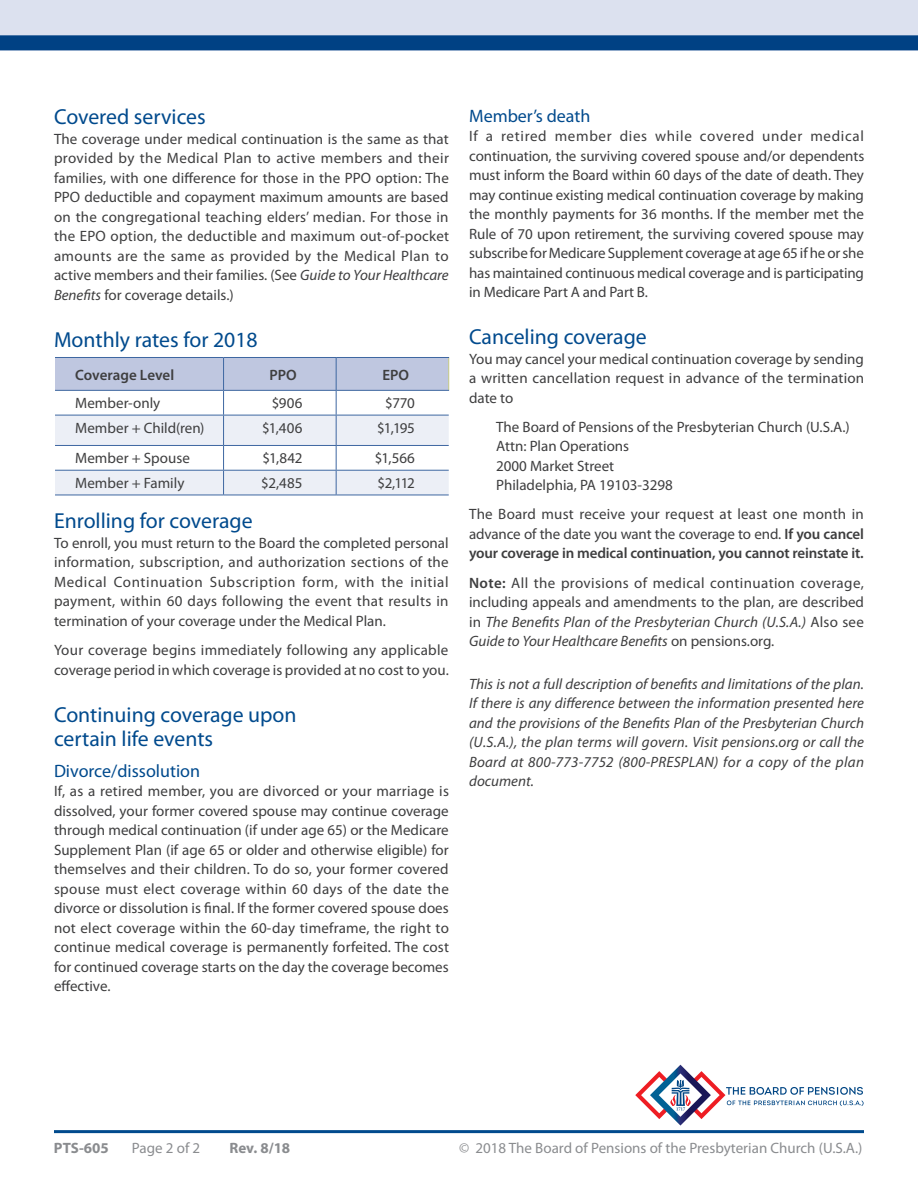
<style>
.page{position:relative;width:918px;height:1188px;background:#fff}
.page>*{position:absolute;margin:0;border:0;box-sizing:border-box;transform-origin:0 0}
.t1{font:21.75px/24px "Myriad Pro";color:#004a8d}
.t2{font:18px "Myriad Pro";color:#004a8d}
.t3{font:15px/19.5px "Myriad Pro";color:#3e3e3f;text-align:justify}
.t4{font:italic 15px/19.5px "Myriad Pro";letter-spacing:.015em;color:#3e3e3f;text-align:justify}
.t5{font:15px "Myriad Pro";color:#8a8c8f}
.t6{font:600 15px "Myriad Pro";color:#3e3e3f}
.t7{font:700 15px "Myriad Pro";color:#8a8c8f}
.s1{font-style:italic}
.s2{font-weight:600}
</style>
<div class="page">
<svg style="left:635px;top:1065px;width:229px;height:61px"></svg>
<hr style="left:54px;top:1130px;width:810px;height:3px;background:#004a8d">
<svg style="left:55px;top:357px;width:394px;height:138px"></svg>
<hr style="left:55px;top:495px;width:169px;height:1px;background:#3e67a1">
<hr style="left:224px;top:495px;width:112px;height:1px;background:#3e67a1">
<hr style="left:336px;top:495px;width:113px;height:1px;background:#3e67a1">
<div style="left:0;top:0;width:918px;height:50px;background:#dce1ef"></div>
<div style="left:0;top:35px;width:918px;height:15px;background:#004184"></div>
<h1 class="t1" style="left:54px;top:105px;width:153px">Covered services</h1>
<p class="t3" style="left:54px;top:129px;width:397px">The coverage under medical continuation is the same as that provided by the Medical Plan to active members and their families, with one difference for those in the PPO option: The PPO deductible and copayment maximum amounts are based on the congregational teaching elders’ median. For those in the EPO option, the deductible and maximum out-of-pocket amounts are the same as provided by the Medical Plan to active members and their families. (See <span class="s1">Guide to Your Healthcare Benefits</span> for coverage details.)</p>
<h1 class="t1" style="left:54px;top:327px;width:205px">Monthly rates for 2018</h1>
<p class="t6" style="left:75px;top:365px;width:100px">Coverage Level</p>
<p class="t6" style="left:270px;top:365px;width:29px">PPO</p>
<p class="t6" style="left:382px;top:365px;width:28px">EPO</p>
<p class="t3" style="left:75px;top:393px;width:87px">Member-only</p>
<p class="t3" style="left:272px;top:393px;width:32px">$906</p>
<p class="t3" style="left:385px;top:393px;width:31px">$770</p>
<p class="t3" style="left:75px;top:418px;width:131px">Member + Child(ren)</p>
<p class="t3" style="left:262px;top:418px;width:42px">$1,406</p>
<p class="t3" style="left:377px;top:418px;width:39px">$1,195</p>
<p class="t3" style="left:75px;top:448px;width:116px">Member + Spouse</p>
<p class="t3" style="left:262px;top:448px;width:41px">$1,842</p>
<p class="t3" style="left:375px;top:448px;width:42px">$1,566</p>
<p class="t3" style="left:75px;top:473px;width:111px">Member + Family</p>
<p class="t3" style="left:261px;top:473px;width:43px">$2,485</p>
<p class="t3" style="left:378px;top:473px;width:39px">$2,112</p>
<h1 class="t1" style="left:54px;top:509px;width:200px">Enrolling for coverage</h1>
<p class="t3" style="left:54px;top:533px;width:396px">To enroll, you must return to the Board the completed personal information, subscription, and authorization sections of the Medical Continuation Subscription form, with the initial payment, within 60 days following the event that results in termination of your coverage under the Medical Plan.</p>
<p class="t3" style="left:54px;top:640px;width:396px">Your coverage begins immediately following any applicable coverage period in which coverage is provided at no cost to you.</p>
<h1 class="t1" style="left:54px;top:702px;width:244px">Continuing coverage upon certain life events</h1>
<p class="t2" style="left:54px;top:759px;width:148px">Divorce/dissolution</p>
<p class="t3" style="left:54px;top:781px;width:396px">If, as a retired member, you are divorced or your marriage is dissolved, your former covered spouse may continue coverage through medical continuation (if under age 65) or the Medicare Supplement Plan (if age 65 or older and otherwise eligible) for themselves and their children. To do so, your former covered spouse must elect coverage within 60 days of the date the divorce or dissolution is final. If the former covered spouse does not elect coverage within the 60-day timeframe, the right to continue medical coverage is permanently forfeited. The cost for continued coverage starts on the day the coverage becomes effective.</p>
<p class="t2" style="left:469px;top:104px;width:123px">Member’s death</p>
<p class="t3" style="left:469px;top:126px;width:397px">If a retired member dies while covered under medical continuation, the surviving covered spouse and/or dependents must inform the Board within 60 days of the date of death. They may continue existing medical continuation coverage by making the monthly payments for 36 months. If the member met the Rule of 70 upon retirement, the surviving covered spouse may subscribe for Medicare Supplement coverage at age 65 if he or she has maintained continuous medical coverage and is participating in Medicare Part A and Part B.</p>
<h1 class="t1" style="left:469px;top:325px;width:179px">Canceling coverage</h1>
<p class="t3" style="left:469px;top:349px;width:397px">You may cancel your medical continuation coverage by sending a written cancellation request in advance of the termination date to</p>
<p class="t3" style="left:496px;top:417px;width:355px;text-align:left">The Board of Pensions of the Presbyterian Church (U.S.A.)<br>Attn: Plan Operations<br>2000 Market Street<br>Philadelphia, PA 19103-3298</p>
<p class="t3" style="left:469px;top:504px;width:396px">The Board must receive your request at least one month in advance of the date you want the coverage to end. <span class="s2">If you cancel your coverage in medical continuation, you cannot reinstate it.</span></p>
<p class="t3" style="left:469px;top:573px;width:396px"><span class="s2">Note:</span> All the provisions of medical continuation coverage, including appeals and amendments to the plan, are described in <span class="s1">The Benefits Plan of the Presbyterian Church (U.S.A.)</span> Also see <span class="s1">Guide to Your Healthcare Benefits</span> on pensions.org.</p>
<p class="t4" style="left:469px;top:674px;width:397px">This is not a full description of benefits and limitations of the plan.<br>If there is any difference between the information presented here and the provisions of the Benefits Plan of the Presbyterian Church (U.S.A.), the plan terms will govern. Visit pensions.org or call the Board at 800-773-7752 (800-PRESPLAN) for a copy of the plan document.</p>
<p class="t7" style="left:54px;top:1139px;width:56px">PTS-605</p>
<p class="t5" style="left:132px;top:1139px;width:70px">Page 2 of 2</p>
<p class="t7" style="left:229px;top:1139px;width:62px">Rev. 8/18</p>
<p class="t5" style="left:459px;top:1139px;width:405px">© 2018 The Board of Pensions of the Presbyterian Church (U.S.A.)</p>
</div>
